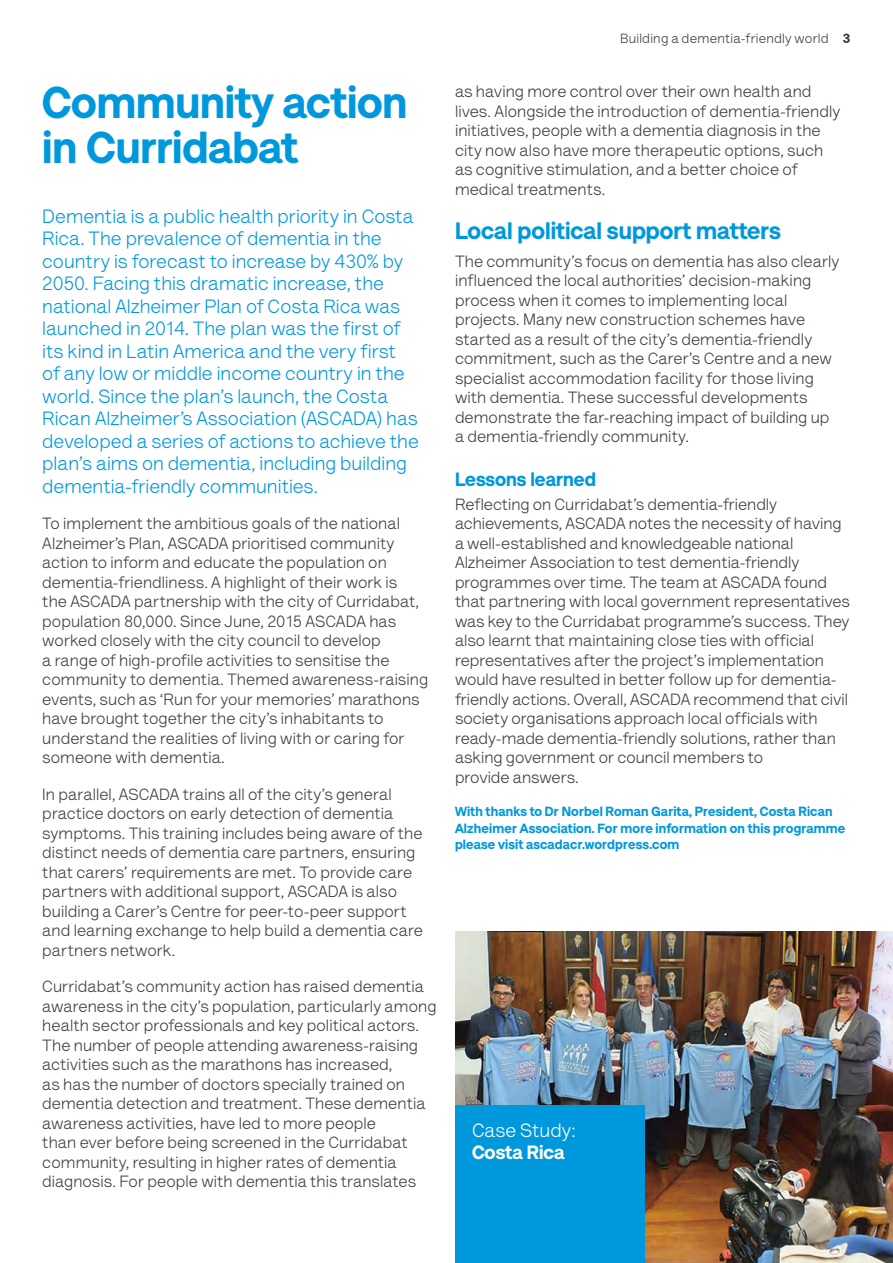
<style>
.page{position:relative;width:893px;height:1263px;background:#fff}
.page>*{position:absolute;margin:0;border:0;box-sizing:border-box;transform-origin:0 0}
.t1{font:900 45px/45px "AS Lettera Text";letter-spacing:-.005em;color:#0098dc}
.t2{font:900 24px "AS Lettera Text";color:#0098dc}
.t3{font:19.5px/22.5px "AS Lettera Text";color:#0098dc}
.t4{font:900 19.5px "AS Lettera Text";color:#0098dc}
.t5{font:19.5px "AS Lettera Text";letter-spacing:.005em;color:#fff}
.t6{font:900 19.5px "AS Lettera Text";color:#fff}
.t7{font:16.5px/19.5px "AS Lettera Text";letter-spacing:.005em;color:#413c38}
.t8{font:900 13.5px/16.5px "AS Lettera Text";letter-spacing:.01em;color:#0098dc}
.t9{font:13.5px "AS Lettera Text";letter-spacing:.02em;color:#413c38}
.s1{font-weight:900}
</style>
<div class="page">
<img style="left:455px;top:931px;width:438px;height:332px">
<div style="left:455px;top:1106px;width:189px;height:157px;background:#0098dc"></div>
<h1 class="t1" style="left:42px;top:76px;width:367px">Community action in Curridabat</h1>
<p class="t3" style="left:42px;top:203px;width:378px">Dementia is a public health priority in Costa Rica. The prevalence of dementia in the country is forecast to increase by 430% by 2050. Facing this dramatic increase, the national Alzheimer Plan of Costa Rica was launched in 2014. The plan was the first of its kind in Latin America and the very first<br>of any low or middle income country in the world. Since the plan’s launch, the Costa Rican Alzheimer’s Association (ASCADA) has developed a series of actions to achieve the plan’s aims on dementia, including building dementia-friendly communities.</p>
<p class="t7" style="left:42px;top:512px;width:387px">To implement the ambitious goals of the national Alzheimer’s Plan, ASCADA prioritised community action to inform and educate the population on dementia-friendliness. A highlight of their work is<br>the ASCADA partnership with the city of Curridabat, population 80,000. Since June, 2015 ASCADA has worked closely with the city council to develop<br>a range of high-profile activities to sensitise the community to dementia. Themed awareness-raising events, such as ‘Run for your memories’ marathons have brought together the city’s inhabitants to understand the realities of living with or caring for someone with dementia.</p>
<p class="t7" style="left:42px;top:783px;width:382px">In parallel, ASCADA trains all of the city’s general practice doctors on early detection of dementia symptoms. This training includes being aware of the distinct needs of dementia care partners, ensuring that carers’ requirements are met. To provide care partners with additional support, ASCADA is also building a Carer’s Centre for peer-to-peer support and learning exchange to help build a dementia care partners network.</p>
<p class="t7" style="left:42px;top:975px;width:396px">Curridabat’s community action has raised dementia awareness in the city’s population, particularly among health sector professionals and key political actors.<br>The number of people attending awareness-raising activities such as the marathons has increased,<br>as has the number of doctors specially trained on dementia detection and treatment. These dementia awareness activities, have led to more people<br>than ever before being screened in the Curridabat community, resulting in higher rates of dementia diagnosis. For people with dementia this translates</p>
<p class="t9" style="left:620px;top:28px;width:232px">Building a dementia-friendly world <span class="s1">3</span></p>
<p class="t7" style="left:455px;top:80px;width:387px">as having more control over their own health and lives. Alongside the introduction of dementia-friendly initiatives, people with a dementia diagnosis in the city now also have more therapeutic options, such as cognitive stimulation, and a better choice of medical treatments.</p>
<h2 class="t2" style="left:455px;top:211px;width:327px">Local political support matters</h2>
<p class="t7" style="left:455px;top:250px;width:386px">The community’s focus on dementia has also clearly influenced the local authorities’ decision-making process when it comes to implementing local projects. Many new construction schemes have started as a result of the city’s dementia-friendly commitment, such as the Carer’s Centre and a new specialist accommodation facility for those living with dementia. These successful developments demonstrate the far-reaching impact of building up a dementia-friendly community.</p>
<p class="t4" style="left:455px;top:463px;width:143px">Lessons learned</p>
<p class="t7" style="left:455px;top:493px;width:396px">Reflecting on Curridabat’s dementia-friendly achievements, ASCADA notes the necessity of having a well-established and knowledgeable national Alzheimer Association to test dementia-friendly programmes over time. The team at ASCADA found that partnering with local government representatives was key to the Curridabat programme’s success. They also learnt that maintaining close ties with official representatives after the project’s implementation would have resulted in better follow up for dementia&shy;friendly actions. Overall, ASCADA recommend that civil society organisations approach local officials with ready-made dementia-friendly solutions, rather than asking government or council members to<br>provide answers.</p>
<p class="t8" style="left:455px;top:802px;width:392px">With thanks to Dr Norbel Roman Garita, President, Costa Rican<br>Alzheimer Association. For more information on this programme please visit ascadacr.wordpress.com</p>
<p class="t5" style="left:472px;top:1116px;width:105px">Case Study:</p>
<p class="t6" style="left:472px;top:1136px;width:94px">Costa Rica</p>
</div>
